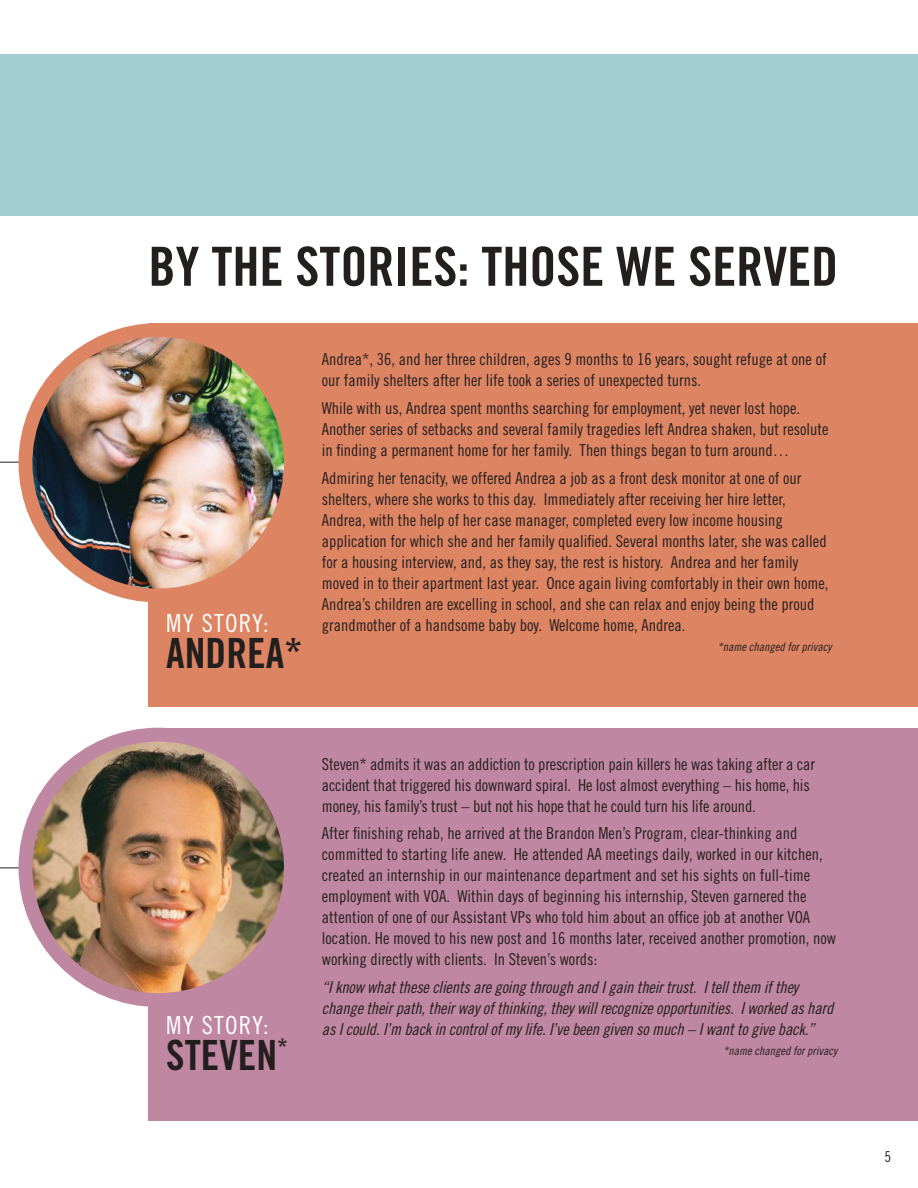
<style>
.page{position:relative;width:918px;height:1188px;background:#fff}
.page>*{position:absolute;margin:0;border:0;box-sizing:border-box;transform-origin:0 0}
.t1{font:54px "Trade Gothic Bold Cond Twenty";color:#241f1f}
.t2{font:41.7px "Trade Gothic Bold Cond Twenty";color:#241f1f}
.t3{font:24.9px "Trade Gothic Cond Eighteen";letter-spacing:.05em;color:#fff}
.t4{font:16.5px/21px "Trade Gothic Cond Eighteen";color:#241f1f}
.t5{font:16.5px/21px "Trade Gothic Cond Eighteen Obl";letter-spacing:-.01em;color:#241f1f}
.t6{font:15px "Trade Gothic Cond Eighteen";color:#241f1f}
.t7{font:12px "Trade Gothic Cond Eighteen Obl";color:#241f1f}
</style>
<div class="page">
<svg style="left:0;top:867px;width:66px;height:98px"></svg>
<svg style="left:0;top:461px;width:50px;height:80px"></svg>
<div style="left:148px;top:323px;width:770px;height:383px;background:#dd8462"></div>
<div style="left:148px;top:728px;width:770px;height:392px;background:#bf87a1"></div>
<img style="left:25px;top:330px;width:266px;height:265px;border-radius:133px">
<div style="left:19px;top:323px;width:279px;height:279px;border:14px solid #dd8462;border-radius:50%"></div>
<img style="left:25px;top:735px;width:266px;height:265px;border-radius:133px">
<div style="left:19px;top:728px;width:279px;height:279px;border:14px solid #bf87a1;border-radius:50%"></div>
<div style="left:0;top:54px;width:918px;height:162px;background:#a2ced2"></div>
<h1 class="t1" style="left:148px;top:234px;width:691px">BY THE STORIES: THOSE WE SERVED</h1>
<h3 class="t3" style="left:166px;top:608px;width:104px">MY STORY:</h3>
<h2 class="t2" style="left:166px;top:628px;width:138px">ANDREA*</h2>
<p class="t4" style="left:322px;top:348px;width:506px">Andrea*, 36, and her three children, ages 9 months to 16 years, sought refuge at one of our family shelters after her life took a series of unexpected turns.</p>
<p class="t4" style="left:322px;top:397px;width:508px">While with us, Andrea spent months searching for employment, yet never lost hope.<br>Another series of setbacks and several family tragedies left Andrea shaken, but resolute in finding a permanent home for her family. Then things began to turn around…</p>
<p class="t4" style="left:322px;top:467px;width:508px">Admiring her tenacity, we offered Andrea a job as a front desk monitor at one of our shelters, where she works to this day. Immediately after receiving her hire letter, Andrea, with the help of her case manager, completed every low income housing application for which she and her family qualified. Several months later, she was called for a housing interview, and, as they say, the rest is history. Andrea and her family moved in to their apartment last year. Once again living comfortably in their own home, Andrea’s children are excelling in school, and she can relax and enjoy being the proud grandmother of a handsome baby boy. Welcome home, Andrea.</p>
<p class="t7" style="left:718px;top:639px;width:115px">*name changed for privacy</p>
<h3 class="t3" style="left:166px;top:1010px;width:104px">MY STORY:</h3>
<h2 class="t2" style="left:166px;top:1030px;width:123px">STEVEN<sup>*</sup></h2>
<p class="t4" style="left:322px;top:753px;width:495px">Steven* admits it was an addiction to prescription pain killers he was taking after a car accident that triggered his downward spiral. He lost almost everything – his home, his money, his family’s trust – but not his hope that he could turn his life around.</p>
<p class="t4" style="left:322px;top:823px;width:516px">After finishing rehab, he arrived at the Brandon Men’s Program, clear-thinking and committed to starting life anew. He attended AA meetings daily, worked in our kitchen, created an internship in our maintenance department and set his sights on full-time employment with VOA. Within days of beginning his internship, Steven garnered the attention of one of our Assistant VPs who told him about an office job at another VOA location. He moved to his new post and 16 months later, received another promotion, now working directly with clients. In Steven’s words:</p>
<p class="t5" style="left:322px;top:976px;width:513px">“I know what these clients are going through and I gain their trust. I tell them if they change their path, their way of thinking, they will recognize opportunities. I worked as hard as I could. I’m back in control of my life. I’ve been given so much – I want to give back.”</p>
<p class="t7" style="left:723px;top:1044px;width:115px">*name changed for privacy</p>
<p class="t6" style="left:884px;top:1148px;width:8px">5</p>
</div>
